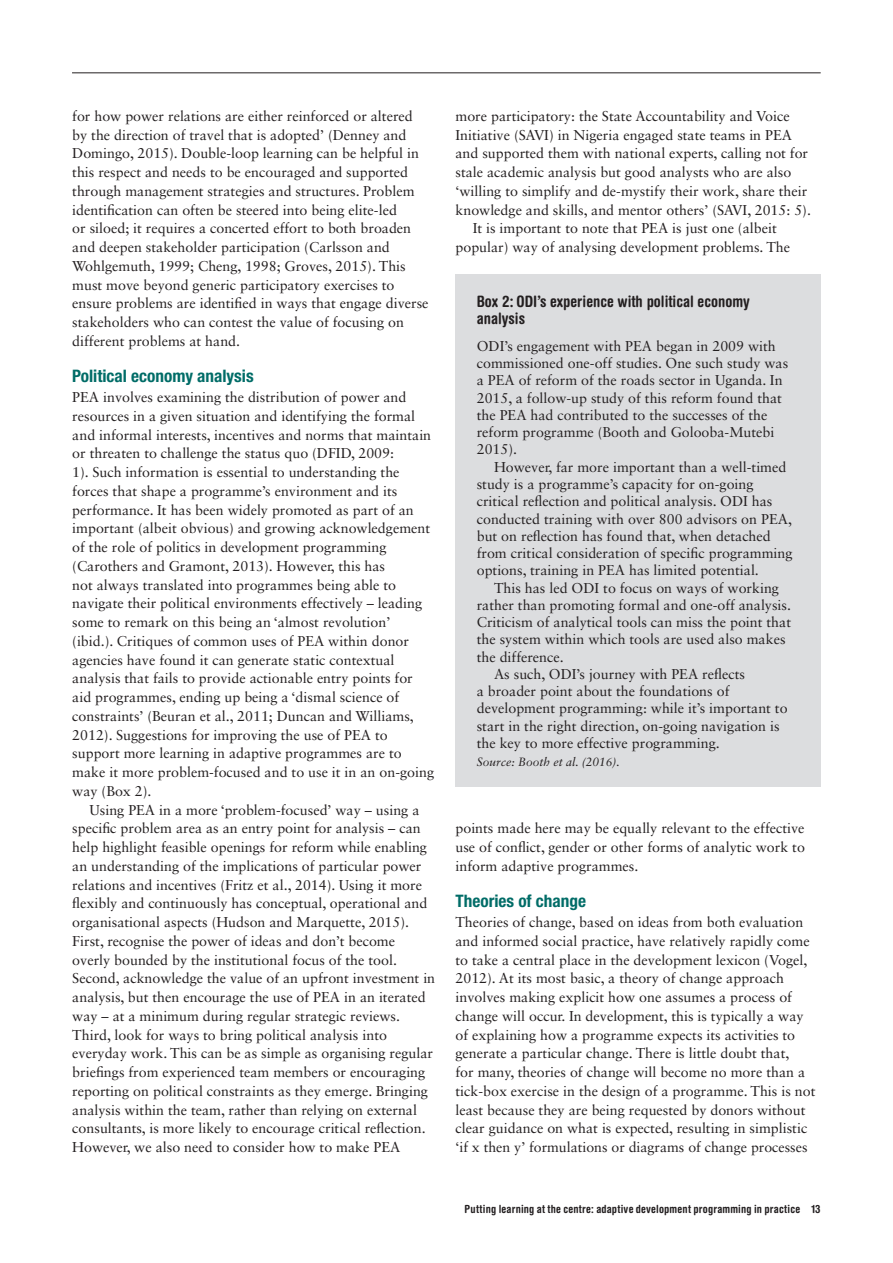
<style>
.page{position:relative;width:893px;height:1263px;background:#fff}
.page>*{position:absolute;margin:0;border:0;box-sizing:border-box;transform-origin:0 0}
.Heading_2{font:700 condensed 17.25px "Helvetica Neue LT Std";color:#006c67}
.Box_title{font:700 condensed 15.75px/17.2px "Helvetica Rounded LT Std";color:#231f20}
.Body{font:14.25px/18.8px "Sabon LT Std";color:#231f20}
.Body_first_paragraph{font:14.25px/18.8px "Sabon LT Std";color:#231f20}
.Box_text{font:14.25px/17.2px "Sabon LT Std";color:#231f20}
.Box_text_first_parag{font:14.25px/17.2px "Sabon LT Std";color:#231f20}
.Figure_source{font:italic 12px "Sabon LT Std";color:#231f20}
.RH_Footer{font:700 condensed 11.25px "Helvetica Rounded LT Std";letter-spacing:.015em;color:#231f20}
</style>
<div class="page">
<hr style="left:72px;top:73px;width:749px;height:1px;background:#231f20">
<div style="left:455px;top:274px;width:366px;height:513px;background:#dcdddf"></div>
<p class="Body" style="left:72px;top:106px;width:358px">for how power relations are either reinforced or altered by the direction of travel that is adopted’ (Denney and Domingo, 2015). Double-loop learning can be helpful in this respect and needs to be encouraged and supported through management strategies and structures. Problem identification can often be steered into being elite-led<br>or siloed; it requires a concerted effort to both broaden and deepen stakeholder participation (Carlsson and Wohlgemuth, 1999; Cheng, 1998; Groves, 2015). This must move beyond generic participatory exercises to ensure problems are identified in ways that engage diverse stakeholders who can contest the value of focusing on different problems at hand.</p>
<p class="Heading_2" style="left:72px;top:366px;width:183px">Political economy analysis</p>
<p class="Body_first_paragraph" style="left:72px;top:388px;width:363px">PEA involves examining the distribution of power and resources in a given situation and identifying the formal and informal interests, incentives and norms that maintain or threaten to challenge the status quo (DFID, 2009:<br>1). Such information is essential to understanding the forces that shape a programme’s environment and its performance. It has been widely promoted as part of an important (albeit obvious) and growing acknowledgement of the role of politics in development programming (Carothers and Gramont, 2013). However, this has<br>not always translated into programmes being able to navigate their political environments effectively – leading some to remark on this being an ‘almost revolution’ (ibid.). Critiques of common uses of PEA within donor agencies have found it can generate static contextual analysis that fails to provide actionable entry points for aid programmes, ending up being a ‘dismal science of constraints’ (Beuran et al., 2011; Duncan and Williams, 2012). Suggestions for improving the use of PEA to support more learning in adaptive programmes are to make it more problem-focused and to use it in an on-going way (Box 2).</p>
<p class="Body" style="left:72px;top:800px;width:364px;text-indent:17px">Using PEA in a more ‘problem-focused’ way – using a specific problem area as an entry point for analysis – can help highlight feasible openings for reform while enabling an understanding of the implications of particular power relations and incentives (Fritz et al., 2014). Using it more flexibly and continuously has conceptual, operational and organisational aspects (Hudson and Marquette, 2015).<br>First, recognise the power of ideas and don’t become overly bounded by the institutional focus of the tool.<br>Second, acknowledge the value of an upfront investment in analysis, but then encourage the use of PEA in an iterated way – at a minimum during regular strategic reviews.<br>Third, look for ways to bring political analysis into everyday work. This can be as simple as organising regular briefings from experienced team members or encouraging reporting on political constraints as they emerge. Bringing analysis within the team, rather than relying on external consultants, is more likely to encourage critical reflection.<br>However, we also need to consider how to make PEA</p>
<p class="Body" style="left:455px;top:106px;width:357px">more participatory: the State Accountability and Voice Initiative (SAVI) in Nigeria engaged state teams in PEA and supported them with national experts, calling not for stale academic analysis but good analysts who are also ‘willing to simplify and de-mystify their work, share their knowledge and skills, and mentor others’ (SAVI, 2015: 5).</p>
<p class="Body" style="left:455px;top:219px;width:336px;text-align:center">It is important to note that PEA is just one (albeit popular) way of analysing development problems. The</p>
<p class="Box_title" style="left:477px;top:293px;width:275px">Box 2: ODI’s experience with political economy analysis</p>
<p class="Box_text_first_parag" style="left:477px;top:337px;width:313px">ODI’s engagement with PEA began in 2009 with commissioned one-off studies. One such study was a PEA of reform of the roads sector in Uganda. In 2015, a follow-up study of this reform found that the PEA had contributed to the successes of the reform programme (Booth and Golooba-Mutebi 2015).</p>
<p class="Box_text" style="left:477px;top:458px;width:317px;text-indent:17px">However, far more important than a well-timed study is a programme’s capacity for on-going critical reflection and political analysis. ODI has conducted training with over 800 advisors on PEA, but on reflection has found that, when detached from critical consideration of specific programming options, training in PEA has limited potential.</p>
<p class="Box_text" style="left:477px;top:579px;width:316px;text-indent:17px">This has led ODI to focus on ways of working rather than promoting formal and one-off analysis.<br>Criticism of analytical tools can miss the point that the system within which tools are used also makes the difference.</p>
<p class="Box_text" style="left:477px;top:665px;width:312px;text-indent:17px">As such, ODI’s journey with PEA reflects<br>a broader point about the foundations of development programming: while it’s important to start in the right direction, on-going navigation is the key to more effective programming.</p>
<p class="Figure_source" style="left:477px;top:755px;width:144px">Source: Booth et al. (2016).</p>
<p class="Body" style="left:455px;top:819px;width:351px;text-align:justify">points made here may be equally relevant to the effective use of conflict, gender or other forms of analytic work to inform adaptive programmes.</p>
<p class="Heading_2" style="left:455px;top:891px;width:132px">Theories of change</p>
<p class="Body_first_paragraph" style="left:455px;top:913px;width:361px">Theories of change, based on ideas from both evaluation and informed social practice, have relatively rapidly come to take a central place in the development lexicon (Vogel, 2012). At its most basic, a theory of change approach involves making explicit how one assumes a process of change will occur. In development, this is typically a way of explaining how a programme expects its activities to generate a particular change. There is little doubt that,<br>for many, theories of change will become no more than a tick-box exercise in the design of a programme. This is not least because they are being requested by donors without clear guidance on what is expected, resulting in simplistic ‘if x then y’ formulations or diagrams of change processes</p>
<p class="RH_Footer" style="left:465px;top:1202px;width:358px">Putting learning at the centre: adaptive development programming in practice 13</p>
</div>
